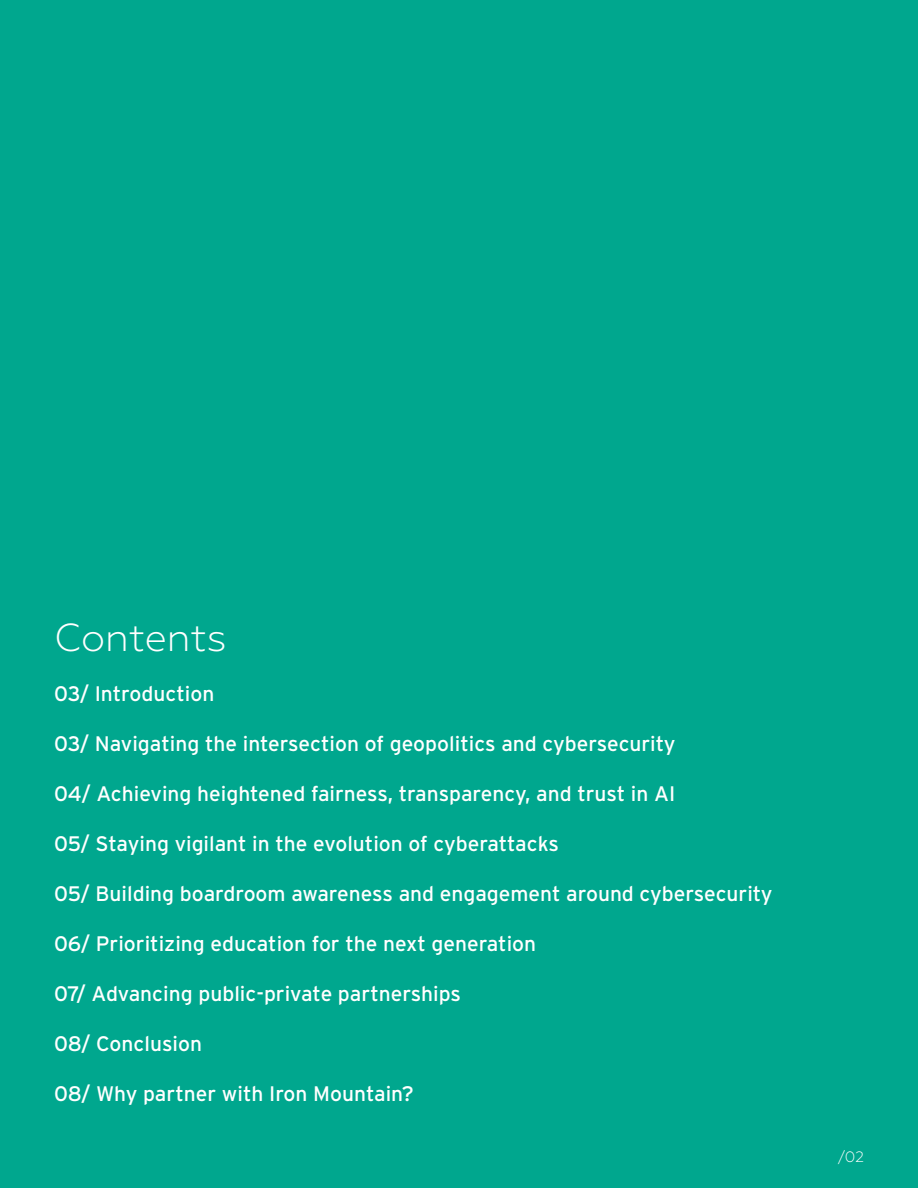
<style>
.page{position:relative;width:918px;height:1188px;background:#00a78e}
.page>*{position:absolute;margin:0;border:0;box-sizing:border-box;transform-origin:0 0}
.Contents_Title{font:300 39px "Geometria";color:#fff}
.Contents_body_copy{font:21px "Interstate";color:#fff}
.Page_Numbers-White{font:300 15px "Geometria";color:#fff}
</style>
<div class="page">
<p class="Contents_Title" style="left:54px;top:615px;width:174px">Contents</p>
<p class="Contents_body_copy" style="left:54px;top:681px;width:162px">03/ Introduction</p>
<p class="Contents_body_copy" style="left:54px;top:731px;width:623px">03/ Navigating the intersection of geopolitics and cybersecurity</p>
<p class="Contents_body_copy" style="left:54px;top:781px;width:623px">04/ Achieving heightened fairness, transparency, and trust in AI</p>
<p class="Contents_body_copy" style="left:54px;top:831px;width:507px">05/ Staying vigilant in the evolution of cyberattacks</p>
<p class="Contents_body_copy" style="left:54px;top:881px;width:720px">05/ Building boardroom awareness and engagement around cybersecurity</p>
<p class="Contents_body_copy" style="left:54px;top:931px;width:484px">06/ Prioritizing education for the next generation</p>
<p class="Contents_body_copy" style="left:54px;top:981px;width:409px">07/ Advancing public-private partnerships</p>
<p class="Contents_body_copy" style="left:54px;top:1032px;width:150px">08/ Conclusion</p>
<p class="Contents_body_copy" style="left:54px;top:1082px;width:361px">08/ Why partner with Iron Mountain?</p>
<p class="Page_Numbers-White" style="left:838px;top:1148px;width:28px">/02</p>
</div>
